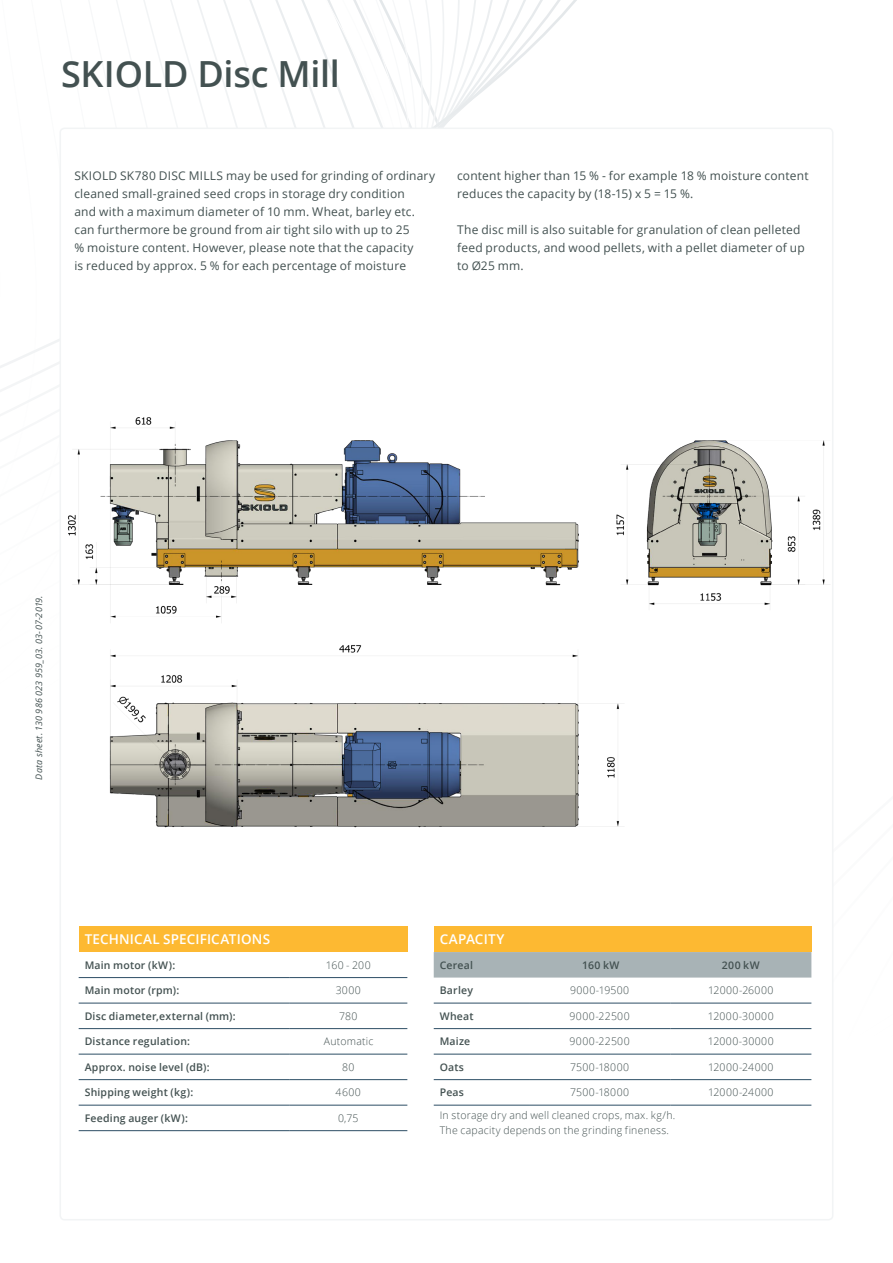
<style>
.page{position:relative;width:893px;height:1263px;background:#fff}
.page>*{position:absolute;margin:0;border:0;box-sizing:border-box;transform-origin:0 0}
.headline_2{font:600 36px "Open Sans";letter-spacing:-.005em;color:#435151}
.table_top_white_text{font:600 13.5px "Open Sans";letter-spacing:.015em;color:#fff}
.body_text{font:12px/18px "Open Sans";letter-spacing:.015em;color:#435151}
.table_body_text{font:300 10.5px/15px "Open Sans";letter-spacing:.025em;color:#435151}
.table_body_text-2{font:600 10.5px "Open Sans";letter-spacing:.02em;color:#435151}
.table_headline{font:600 10.5px "Open Sans";letter-spacing:.02em;color:#435151}
.all_rights_reserved{font:italic 9px "Open Sans";letter-spacing:.02em;color:#435151}
</style>
<div class="page">
<svg style="left:264px;top:0;width:313px;height:128px"></svg>
<img style="left:67px;top:417px;width:763px;height:410px">
<div style="left:434px;top:926px;width:377px;height:26px;background:#fdb932"></div>
<div style="left:434px;top:952px;width:377px;height:25px;background:#a8b3b6"></div>
<hr style="left:434px;top:1003px;width:95px;height:1px;background:#2d4e65">
<hr style="left:529px;top:1003px;width:141px;height:1px;background:#2d4e65">
<hr style="left:670px;top:1003px;width:141px;height:1px;background:#2d4e65">
<hr style="left:434px;top:1028px;width:95px;height:1px;background:#2d4e65">
<hr style="left:529px;top:1028px;width:141px;height:1px;background:#2d4e65">
<hr style="left:670px;top:1028px;width:141px;height:1px;background:#2d4e65">
<hr style="left:434px;top:1054px;width:95px;height:1px;background:#2d4e65">
<hr style="left:529px;top:1054px;width:141px;height:1px;background:#2d4e65">
<hr style="left:670px;top:1054px;width:141px;height:1px;background:#2d4e65">
<hr style="left:434px;top:1079px;width:95px;height:1px;background:#2d4e65">
<hr style="left:529px;top:1079px;width:141px;height:1px;background:#2d4e65">
<hr style="left:670px;top:1079px;width:141px;height:1px;background:#2d4e65">
<hr style="left:434px;top:1105px;width:95px;height:1px;background:#2d4e65">
<hr style="left:529px;top:1105px;width:141px;height:1px;background:#2d4e65">
<hr style="left:670px;top:1105px;width:141px;height:1px;background:#2d4e65">
<div style="left:79px;top:926px;width:328px;height:26px;background:#fdb932"></div>
<hr style="left:79px;top:977px;width:210px;height:1px;background:#2d4e65">
<hr style="left:289px;top:977px;width:118px;height:1px;background:#2d4e65">
<hr style="left:79px;top:1003px;width:210px;height:1px;background:#2d4e65">
<hr style="left:289px;top:1003px;width:118px;height:1px;background:#2d4e65">
<hr style="left:79px;top:1028px;width:210px;height:1px;background:#2d4e65">
<hr style="left:289px;top:1028px;width:118px;height:1px;background:#2d4e65">
<hr style="left:79px;top:1054px;width:210px;height:1px;background:#2d4e65">
<hr style="left:289px;top:1054px;width:118px;height:1px;background:#2d4e65">
<hr style="left:79px;top:1079px;width:210px;height:1px;background:#2d4e65">
<hr style="left:289px;top:1079px;width:118px;height:1px;background:#2d4e65">
<hr style="left:79px;top:1105px;width:210px;height:1px;background:#2d4e65">
<hr style="left:289px;top:1105px;width:118px;height:1px;background:#2d4e65">
<hr style="left:79px;top:1130px;width:210px;height:1px;background:#2d4e65">
<hr style="left:289px;top:1130px;width:118px;height:1px;background:#2d4e65">
<p class="headline_2" style="left:61px;top:49px;width:280px">SKIOLD Disc Mill</p>
<p class="body_text" style="left:74px;top:166px;width:362px">SKIOLD SK780 DISC MILLS may be used for grinding of ordinary cleaned small-grained seed crops in storage dry condition<br>and with a maximum diameter of 10 mm. Wheat, barley etc. can furthermore be ground from air tight silo with up to 25<br>% moisture content. However, please note that the capacity<br>is reduced by approx. 5 % for each percentage of moisture</p>
<p class="body_text" style="left:457px;top:166px;width:353px">content higher than 15 % - for example 18 % moisture content reduces the capacity by (18-15) x 5 = 15 %.</p>
<p class="body_text" style="left:457px;top:220px;width:349px">The disc mill is also suitable for granulation of clean pelleted feed products, and wood pellets, with a pellet diameter of up to Ø25 mm.</p>
<p class="all_rights_reserved" style="left:33px;top:780px;width:186px;rotate:-90deg">Data sheet. 130 986 023 959_03. 03-07-2019.</p>
<p class="table_top_white_text" style="left:85px;top:930px;width:187px">TECHNICAL SPECIFICATIONS</p>
<p class="table_body_text-2" style="left:85px;top:958px;width:92px">Main motor (kW):</p>
<p class="table_body_text-2" style="left:85px;top:983px;width:96px">Main motor (rpm):</p>
<p class="table_body_text-2" style="left:85px;top:1009px;width:153px">Disc diameter,external (mm):</p>
<p class="table_body_text-2" style="left:85px;top:1034px;width:107px">Distance regulation:</p>
<p class="table_body_text" style="left:324px;top:1034px;width:51px">Automatic</p>
<p class="table_body_text-2" style="left:85px;top:1060px;width:126px">Approx. noise level (dB):</p>
<p class="table_body_text-2" style="left:85px;top:1085px;width:110px">Shipping weight (kg):</p>
<p class="table_body_text-2" style="left:85px;top:1111px;width:105px">Feeding auger (kW):</p>
<p class="table_body_text" style="left:326px;top:957px;width:46px">160 - 200</p>
<p class="table_body_text" style="left:336px;top:983px;width:27px">3000</p>
<p class="table_body_text" style="left:339px;top:1008px;width:20px">780</p>
<p class="table_body_text" style="left:342px;top:1059px;width:14px">80</p>
<p class="table_body_text" style="left:336px;top:1085px;width:27px">4600</p>
<p class="table_body_text" style="left:338px;top:1110px;width:22px">0,75</p>
<p class="table_top_white_text" style="left:440px;top:930px;width:66px">CAPACITY</p>
<p class="table_headline" style="left:440px;top:958px;width:35px">Cereal</p>
<p class="table_headline" style="left:440px;top:983px;width:35px">Barley</p>
<p class="table_headline" style="left:440px;top:1009px;width:35px">Wheat</p>
<p class="table_headline" style="left:440px;top:1034px;width:32px">Maize</p>
<p class="table_headline" style="left:440px;top:1060px;width:26px">Oats</p>
<p class="table_headline" style="left:440px;top:1085px;width:26px">Peas</p>
<p class="table_body_text" style="left:440px;top:1107px;width:237px">In storage dry and well cleaned crops, max. kg/h.<br>The capacity depends on the grinding fineness.</p>
<p class="table_headline" style="left:582px;top:958px;width:39px">160 kW</p>
<p class="table_headline" style="left:722px;top:958px;width:39px">200 kW</p>
<p class="table_body_text" style="left:570px;top:983px;width:61px">9000-19500</p>
<p class="table_body_text" style="left:708px;top:983px;width:67px">12000-26000</p>
<p class="table_body_text" style="left:569px;top:1008px;width:62px">9000-22500</p>
<p class="table_body_text" style="left:708px;top:1008px;width:67px">12000-30000</p>
<p class="table_body_text" style="left:569px;top:1034px;width:62px">9000-22500</p>
<p class="table_body_text" style="left:708px;top:1034px;width:67px">12000-30000</p>
<p class="table_body_text" style="left:570px;top:1059px;width:60px">7500-18000</p>
<p class="table_body_text" style="left:708px;top:1059px;width:67px">12000-24000</p>
<p class="table_body_text" style="left:570px;top:1085px;width:60px">7500-18000</p>
<p class="table_body_text" style="left:708px;top:1085px;width:67px">12000-24000</p>
</div>
